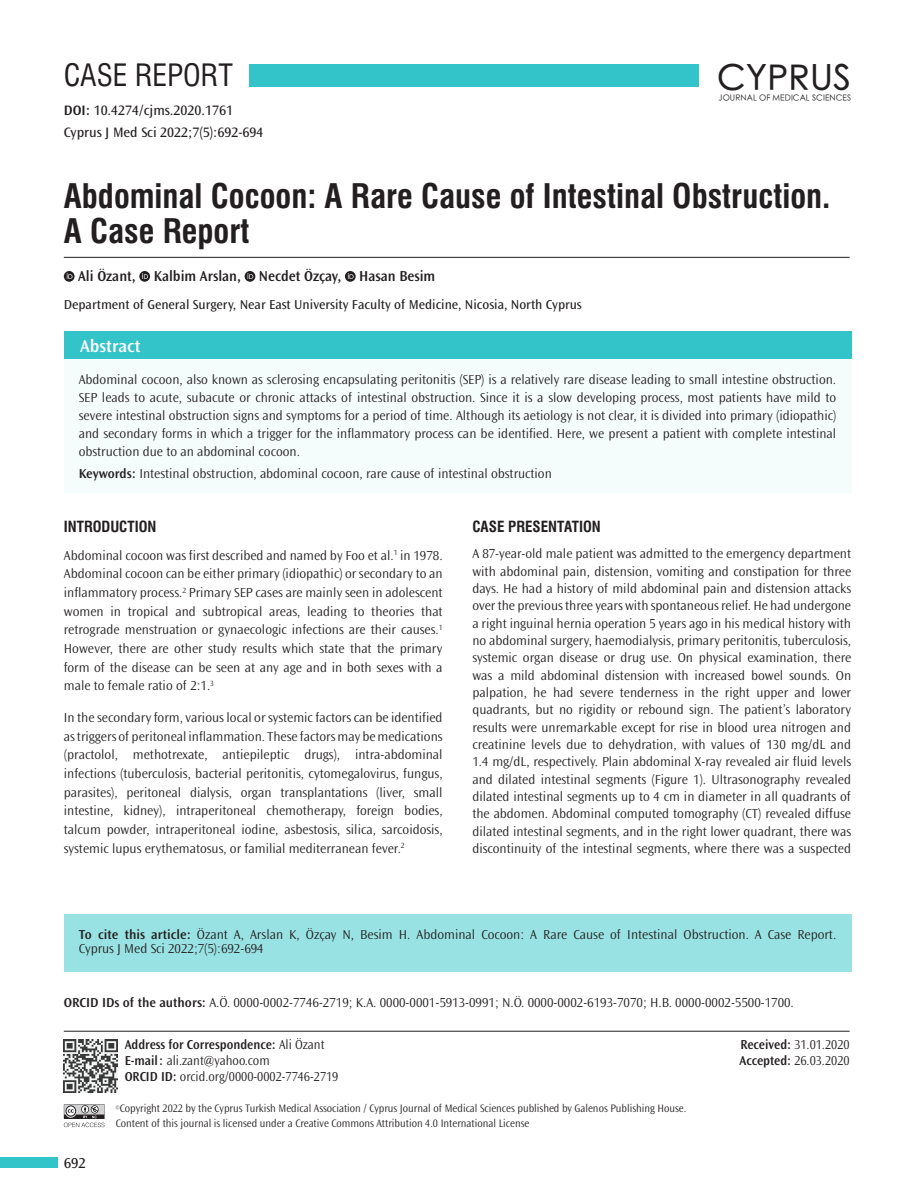
<style>
.page{position:relative;width:915px;height:1191px;background:#fff}
.page>*{position:absolute;margin:0;border:0;box-sizing:border-box;transform-origin:0 0}
.t1{font:500 35.1px "ST Heiti SC";letter-spacing:.01em;color:#231f20}
.BASLIK{font:33px/34.5px "Swiss Condensed Bold Tr";color:#231f20}
.TARZ{font:30px "Swiss Condensed Tr";color:#231f20}
.t2{font:600 18px "Ocean Sans Std";color:#fff}
.YAZARLAR{font:600 15px "Ocean Sans Std";color:#231f20;scale:.96 1}
.ARA_BASLIK{font:15px "Swiss Condensed Bold Tr";color:#231f20}
.t3{font:15px "Ocean Sans Std";color:#231f20}
.KISA_AD{font:14.25px "Ocean Sans Std";color:#231f20}
.DOI{font:14.25px "Ocean Sans Std";color:#231f20}
.YAZI{font:300 13.5px/17.2px "Ocean Sans Std";color:#231f20;text-align:justify}
.OZET{font:300 13.5px/18px "Ocean Sans Std";color:#231f20;text-align:justify}
.CİTE_AS{font:300 13.5px/13.5px "Ocean Sans Std";color:#231f20}
.ORCID{font:300 13.5px "Ocean Sans Std";color:#231f20}
.YAZI-2{font:300 13.5px "Ocean Sans Std";color:#231f20;scale:.95 1}
.KURUM{font:13.5px "Ocean Sans Std";color:#231f20}
.t4{font:600 13.5px "Ocean Sans Std";color:#231f20;scale:.95 1}
.t5{font:300 11.25px/15px "Ocean Sans Std";color:#231f20;scale:.95 1}
.t6{font:300 8.25px "ST Heiti SC";letter-spacing:.01em;color:#231f20}
.t7{font:300 4.8px "Ocean Sans Std";color:#231f20;scale:.95 1}
.s1{font-weight:600}
.s2{font-weight:300}
</style>
<div class="page">
<svg style="left:64px;top:1104px;width:40px;height:23px"></svg>
<div style="left:0;top:1157px;width:57px;height:11px;background:#33c4c9"></div>
<div style="left:249px;top:64px;width:450px;height:22px;background:#33c4c9"></div>
<img style="left:64px;top:1039px;width:53px;height:53px">
<svg style="left:64px;top:271px;width:10px;height:11px"></svg>
<svg style="left:67px;top:273px;width:5px;height:6px"></svg>
<div style="left:139px;top:271px;width:11px;height:11px;background:#231f20;border-radius:50%"></div>
<svg style="left:142px;top:273px;width:6px;height:6px"></svg>
<svg style="left:244px;top:271px;width:11px;height:11px"></svg>
<svg style="left:247px;top:273px;width:6px;height:6px"></svg>
<svg style="left:345px;top:271px;width:10px;height:11px"></svg>
<svg style="left:347px;top:273px;width:6px;height:6px"></svg>
<hr style="left:64px;top:257px;width:785px;height:1px;background:#231f20">
<div style="left:64px;top:331px;width:786px;height:28px;background:#33c4c9"></div>
<hr style="left:64px;top:1030px;width:785px;height:1px;background:#231f20">
<div style="left:64px;top:359px;width:786px;height:134px;background:#f5fcfc"></div>
<div style="left:64px;top:914px;width:786px;height:58px;background:#99e2e4"></div>
<p class="TARZ" style="left:64px;top:57px;width:171px">CASE REPORT</p>
<p class="KISA_AD" style="left:64px;top:124px;width:201px">Cyprus J Med Sci 2022;7(5):692-694</p>
<p class="DOI" style="left:64px;top:102px;width:171px"><span class="s1">DOI:</span> 10.4274/cjms.2020.1761</p>
<p class="t1" style="left:717px;top:60px;width:135px">CYPRUS</p>
<p class="t6" style="left:718px;top:91px;width:134px">JOURNAL OF MEDICAL SCIENCES</p>
<p class="BASLIK" style="left:64px;top:179px;width:767px">Abdominal Cocoon: A Rare Cause of Intestinal Obstruction.<br>A Case Report</p>
<p class="YAZARLAR" style="left:78px;top:267px;width:373px">Ali Özant, Kalbim Arslan, Necdet Özçay, Hasan Besim</p>
<p class="KURUM" style="left:64px;top:296px;width:519px">Department of General Surgery, Near East University Faculty of Medicine, Nicosia, North Cyprus</p>
<p class="t2" style="left:80px;top:336px;width:62px">Abstract</p>
<p class="OZET" style="left:79px;top:371px;width:758px">Abdominal cocoon, also known as sclerosing encapsulating peritonitis (SEP) is a relatively rare disease leading to small intestine obstruction.<br>SEP leads to acute, subacute or chronic attacks of intestinal obstruction. Since it is a slow developing process, most patients have mild to severe intestinal obstruction signs and symptoms for a period of time. Although its aetiology is not clear, it is divided into primary (idiopathic) and secondary forms in which a trigger for the inflammatory process can be identified. Here, we present a patient with complete intestinal obstruction due to an abdominal cocoon.</p>
<p class="OZET" style="left:79px;top:465px;width:474px"><span class="s1">Keywords:</span> Intestinal obstruction, abdominal cocoon, rare cause of intestinal obstruction</p>
<p class="ARA_BASLIK" style="left:64px;top:518px;width:94px">INTRODUCTION</p>
<p class="YAZI" style="left:64px;top:546px;width:380px;line-height:18.8px">Abdominal cocoon was first described and named by Foo et al.<sup>1</sup> in 1978.<br>Abdominal cocoon can be either primary (idiopathic) or secondary to an inflammatory process.<sup>2</sup> Primary SEP cases are mainly seen in adolescent women in tropical and subtropical areas, leading to theories that retrograde menstruation or gynaecologic infections are their causes.<sup>1<br></sup>However, there are other study results which state that the primary form of the disease can be seen at any age and in both sexes with a male to female ratio of 2:1.<sup>3</sup></p>
<p class="YAZI" style="left:64px;top:708px;width:380px;line-height:18.8px">In the secondary form, various local or systemic factors can be identified as triggers of peritoneal inflammation. These factors may be medications (practolol, methotrexate, antiepileptic drugs), intra-abdominal infections (tuberculosis, bacterial peritonitis, cytomegalovirus, fungus, parasites), peritoneal dialysis, organ transplantations (liver, small intestine, kidney), intraperitoneal chemotherapy, foreign bodies, talcum powder, intraperitoneal iodine, asbestosis, silica, sarcoidosis, systemic lupus erythematosus, or familial mediterranean fever.<sup>2</sup></p>
<p class="ARA_BASLIK" style="left:472px;top:518px;width:130px">CASE PRESENTATION</p>
<p class="YAZI" style="left:472px;top:545px;width:380px">A 87-year-old male patient was admitted to the emergency department with abdominal pain, distension, vomiting and constipation for three days. He had a history of mild abdominal pain and distension attacks over the previous three years with spontaneous relief. He had undergone a right inguinal hernia operation 5 years ago in his medical history with no abdominal surgery, haemodialysis, primary peritonitis, tuberculosis, systemic organ disease or drug use. On physical examination, there was a mild abdominal distension with increased bowel sounds. On palpation, he had severe tenderness in the right upper and lower quadrants, but no rigidity or rebound sign. The patient’s laboratory results were unremarkable except for rise in blood urea nitrogen and creatinine levels due to dehydration, with values of 130 mg/dL and 1.4 mg/dL, respectively. Plain abdominal X-ray revealed air fluid levels and dilated intestinal segments (Figure 1). Ultrasonography revealed dilated intestinal segments up to 4 cm in diameter in all quadrants of the abdomen. Abdominal computed tomography (CT) revealed diffuse dilated intestinal segments, and in the right lower quadrant, there was discontinuity of the intestinal segments, where there was a suspected</p>
<p class="CİTE_AS" style="left:79px;top:928px;width:758px"><span class="s1">To cite this article:</span> Özant A, Arslan K, Özçay N, Besim H. Abdominal Cocoon: A Rare Cause of Intestinal Obstruction. A Case Report.<br>Cyprus J Med Sci 2022;7(5):692-694</p>
<p class="ORCID" style="left:64px;top:995px;width:731px"><span class="s1">ORCID IDs of the authors:</span> A.Ö. 0000-0002-7746-2719; K.A. 0000-0001-5913-0991; N.Ö. 0000-0002-6193-7070; H.B. 0000-0002-5500-1700.</p>
<p class="t3" style="left:64px;top:1154px;width:24px">692</p>
<p class="t4" style="left:125px;top:1037px;width:212px">Address for Correspondence: <span class="s2">Ali Özant</span></p>
<p class="YAZI-2" style="left:125px;top:1053px;width:154px"><span class="s1">E-mail:</span> ali.zant@yahoo.com</p>
<p class="YAZI-2" style="left:125px;top:1069px;width:226px"><span class="s1">ORCID ID:</span> orcid.org/0000-0002-7746-2719</p>
<p class="t5" style="left:116px;top:1101px;width:602px;text-indent:4px">Copyright 2022 by the Cyprus Turkish Medical Association / Cyprus Journal of Medical Sciences published by Galenos Publishing House.<br>Content of this journal is licensed under a Creative Commons Attribution 4.0 International License</p>
<p class="t7" style="left:116px;top:1105px;width:6px">©</p>
<p class="YAZI-2" style="left:740px;top:1037px;width:116px"><span class="s1">Received:</span> 31.01.2020</p>
<p class="YAZI-2" style="left:739px;top:1053px;width:117px"><span class="s1">Accepted:</span> 26.03.2020</p>
</div>
